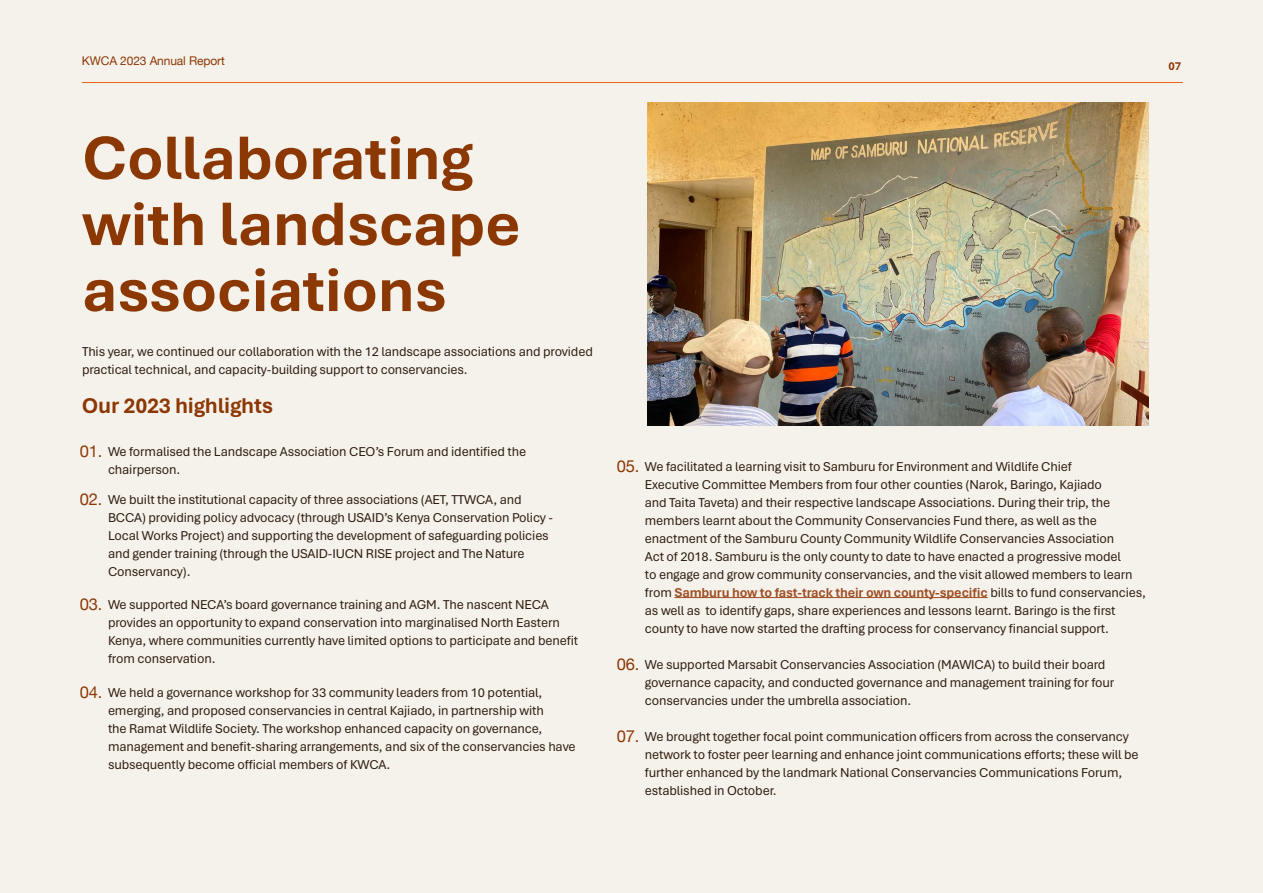
<style>
.page{position:relative;width:1263px;height:893px;background:#f5f2eb}
.page>*{position:absolute;margin:0;border:0;box-sizing:border-box;transform-origin:0 0}
.t1{font:700 64.5px/66px "Aptos";letter-spacing:-.01em;color:#8c3805}
.t2{font:700 22.5px "Aptos";letter-spacing:-.01em;color:#8c3805}
.t3{font:16.5px "Helvetica Neue";letter-spacing:-.01em;color:#8c3805}
.t4{font:13.5px/18px "Aptos";letter-spacing:-.01em;color:#2e1c0f}
.t5{font:12px "Helvetica Neue";letter-spacing:-.01em;color:#8c3805}
.t6{font:700 12px "Aptos";color:#8c3805}
.s1{font-weight:700;color:#9e4f24}
</style>
<div class="page">
<hr style="left:82px;top:82px;width:1101px;height:1px;background:#eb6612">
<hr style="left:674px;top:597px;width:314px;height:1px;background:#9e4f24">
<img style="left:647px;top:102px;width:501px;height:323px">
<p class="t5" style="left:82px;top:52px;width:144px">KWCA 2023 Annual Report</p>
<p class="t6" style="left:1168px;top:57px;width:14px">07</p>
<h1 class="t1" style="left:82px;top:122px;width:440px">Collaborating with landscape associations</h1>
<p class="t4" style="left:82px;top:342px;width:512px">This year, we continued our collaboration with the 12 landscape associations and provided practical technical, and capacity-building support to conservancies.</p>
<h2 class="t2" style="left:82px;top:390px;width:193px">Our 2023 highlights</h2>
<p class="t3" style="left:80px;top:439px;width:24px">01.</p>
<p class="t4" style="left:108px;top:442px;width:420px">We formalised the Landscape Association CEO’s Forum and identified the chairperson.</p>
<p class="t3" style="left:80px;top:487px;width:24px">02.</p>
<p class="t4" style="left:108px;top:490px;width:447px">We built the institutional capacity of three associations (AET, TTWCA, and BCCA) providing policy advocacy (through USAID’s Kenya Conservation Policy - Local Works Project) and supporting the development of safeguarding policies and gender training (through the USAID-IUCN RISE project and The Nature Conservancy).</p>
<p class="t4" style="left:108px;top:595px;width:472px">We supported NECA’s board governance training and AGM. The nascent NECA provides an opportunity to expand conservation into marginalised North Eastern Kenya, where communities currently have limited options to participate and benefit from conservation.</p>
<p class="t4" style="left:108px;top:683px;width:469px">We held a governance workshop for 33 community leaders from 10 potential, emerging, and proposed conservancies in central Kajiado, in partnership with<br>the Ramat Wildlife Society. The workshop enhanced capacity on governance, management and benefit-sharing arrangements, and six of the conservancies have subsequently become official members of KWCA.</p>
<p class="t3" style="left:80px;top:592px;width:24px">03.</p>
<p class="t3" style="left:80px;top:680px;width:24px">04.</p>
<p class="t3" style="left:617px;top:454px;width:24px">05.</p>
<p class="t4" style="left:645px;top:457px;width:502px">We facilitated a learning visit to Samburu for Environment and Wildlife Chief<br>Executive Committee Members from four other counties (Narok, Baringo, Kajiado<br>and Taita Taveta) and their respective landscape Associations. During their trip, the members learnt about the Community Conservancies Fund there, as well as the enactment of the Samburu County Community Wildlife Conservancies Association<br>Act of 2018. Samburu is the only county to date to have enacted a progressive model<br>to engage and grow community conservancies, and the visit allowed members to learn from <span class="s1">Samburu how to fast-track their own county-specific</span> bills to fund conservancies, as well as to identify gaps, share experiences and lessons learnt. Baringo is the first county to have now started the drafting process for conservancy financial support.</p>
<p class="t4" style="left:645px;top:655px;width:471px">We supported Marsabit Conservancies Association (MAWICA) to build their board governance capacity, and conducted governance and management training for four conservancies under the umbrella association.</p>
<p class="t4" style="left:645px;top:727px;width:495px">We brought together focal point communication officers from across the conservancy network to foster peer learning and enhance joint communications efforts; these will be further enhanced by the landmark National Conservancies Communications Forum, established in October.</p>
<p class="t3" style="left:617px;top:652px;width:24px">06.</p>
<p class="t3" style="left:617px;top:724px;width:24px">07.</p>
</div>
